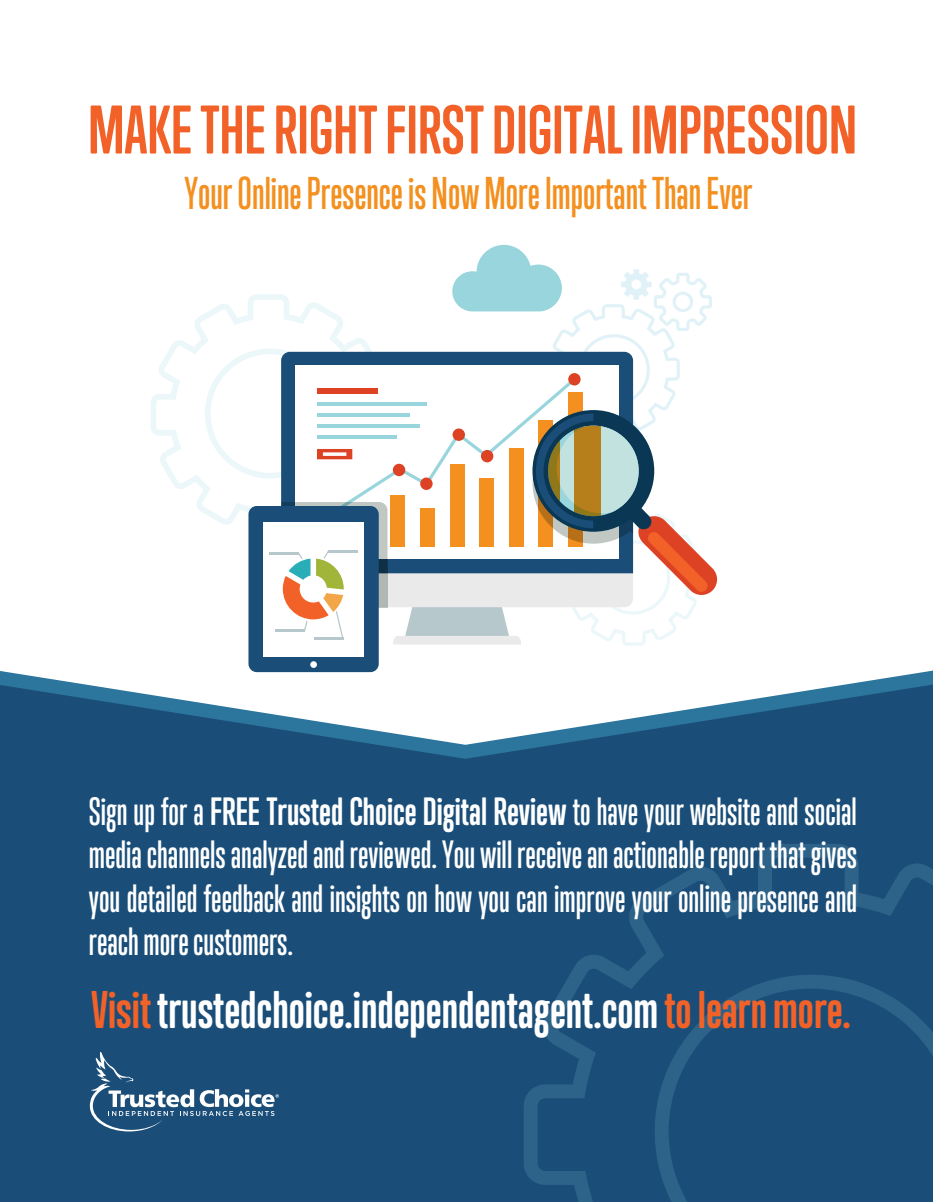
<style>
.page{position:relative;width:933px;height:1202px;background:#fff}
.page>*{position:absolute;margin:0;border:0;box-sizing:border-box;transform-origin:0 0}
.t1{font:700 62.7px "Trump Soft Pro";color:#f26228}
.t2{font:700 48.3px "Trump Soft Pro";color:#fff}
.t3{font:500 42px "Trump Gothic Pro";color:#f3901f}
.t4{font:500 36px/43.2px "Trump Gothic Pro";color:#fff;text-align:justify}
.s1{font-family:"Trump Soft Pro";font-weight:700}
.s2{color:#f26228}
</style>
<div class="page">
<div style="left:0;top:588px;width:932px;height:614px;background:#1a4e78"></div>
<svg style="left:380px;top:745px;width:171px;height:13px;fill:#2b749b"></svg>
<svg style="left:0;top:588px;width:932px;height:157px;fill:#fff"></svg>
<svg style="left:524px;top:844px;width:408px;height:358px"></svg>
<svg style="left:151px;top:294px;width:130px;height:231px"></svg>
<div style="left:248px;top:506px;width:130px;height:166px;background:#1a4e78;border-radius:8px"></div>
<div style="left:310px;top:661px;width:7px;height:7px;background:#fff;border-radius:50%"></div>
<div style="left:263px;top:522px;width:101px;height:134px;background:#fff"></div>
<hr style="left:276px;top:629px;width:29px;height:2px;background:#b6c8cb">
<hr style="left:270px;top:552px;width:29px;height:3px;background:#b6c8cb">
<svg style="left:281px;top:245px;width:437px;height:401px"></svg>
<svg style="left:89px;top:1051px;width:190px;height:80px"></svg>
<h1 class="t1" style="left:88px;top:91px;width:770px">MAKE THE RIGHT FIRST DIGITAL IMPRESSION</h1>
<p class="t3" style="left:184px;top:168px;width:569px">Your Online Presence is Now More Important Than Ever</p>
<p class="t4" style="left:89px;top:790px;width:769px">Sign up for a <span class="s1">FREE Trusted Choice Digital Review</span> to have your website and social media channels analyzed and reviewed. You will receive an actionable report that gives you detailed feedback and insights on how you can improve your online presence and reach more customers.</p>
<h2 class="t2" style="left:91px;top:980px;width:761px"><span class="s2">Visit</span> trustedchoice.independentagent.com <span class="s2">to learn more.</span></h2>
</div>
